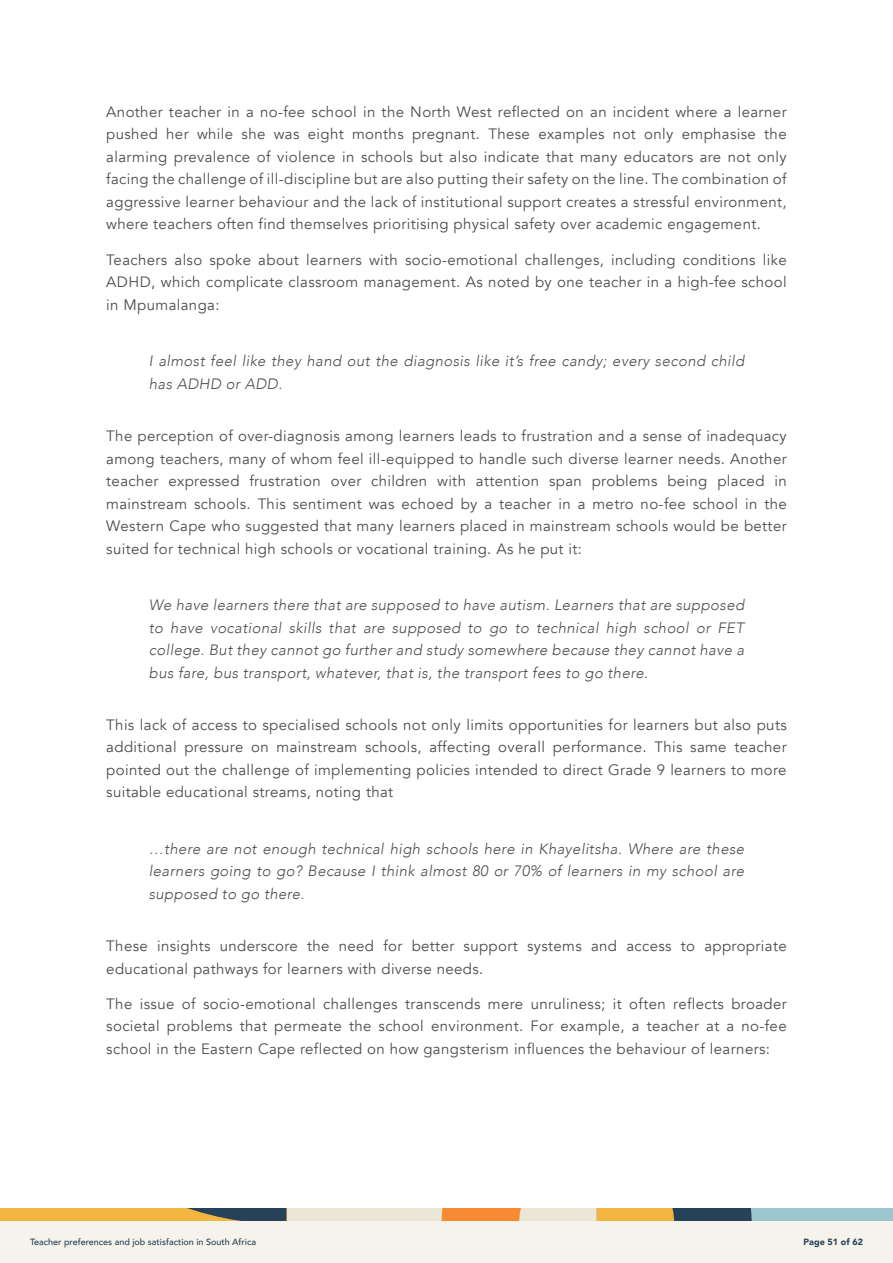
<style>
.page{position:relative;width:893px;height:1263px;background:#fff}
.page>*{position:absolute;margin:0;border:0;box-sizing:border-box;transform-origin:0 0}
.t1{font:15px/22.5px "Avenir";letter-spacing:.025em;color:#4d4d4f;text-align:justify}
.t2{font:italic 300 15px/22.5px "Avenir";letter-spacing:.025em;color:#4d4d4f;text-align:justify}
.t3{font:500 9px "Avenir";color:#264258}
.t4{font:900 9px "Avenir";color:#264258}
</style>
<div class="page">
<div style="left:0;top:1208px;width:893px;height:55px;background:#f5f3ec"></div>
<div style="left:0;top:1208px;width:893px;height:12px;background:#ebe7d7"></div>
<svg style="left:0;top:1208px;width:286px;height:12px"></svg>
<svg style="left:442px;top:1208px;width:451px;height:12px"></svg>
<p class="t1" style="left:106px;top:101px;width:682px">Another teacher in a no-fee school in the North West reflected on an incident where a learner pushed her while she was eight months pregnant. These examples not only emphasise the alarming prevalence of violence in schools but also indicate that many educators are not only facing the challenge of ill-discipline but are also putting their safety on the line. The combination of aggressive learner behaviour and the lack of institutional support creates a stressful environment, where teachers often find themselves prioritising physical safety over academic engagement.</p>
<p class="t1" style="left:106px;top:249px;width:682px">Teachers also spoke about learners with socio-emotional challenges, including conditions like ADHD, which complicate classroom management. As noted by one teacher in a high-fee school in Mpumalanga:</p>
<p class="t2" style="left:149px;top:350px;width:597px">I almost feel like they hand out the diagnosis like it’s free candy; every second child has ADHD or ADD.</p>
<p class="t1" style="left:106px;top:425px;width:682px">The perception of over-diagnosis among learners leads to frustration and a sense of inadequacy among teachers, many of whom feel ill-equipped to handle such diverse learner needs. Another teacher expressed frustration over children with attention span problems being placed in mainstream schools. This sentiment was echoed by a teacher in a metro no-fee school in the Western Cape who suggested that many learners placed in mainstream schools would be better suited for technical high schools or vocational training. As he put it:</p>
<p class="t2" style="left:149px;top:594px;width:597px">We have learners there that are supposed to have autism. Learners that are supposed to have vocational skills that are supposed to go to technical high school or FET college. But they cannot go further and study somewhere because they cannot have a bus fare, bus transport, whatever, that is, the transport fees to go there.</p>
<p class="t1" style="left:106px;top:714px;width:682px">This lack of access to specialised schools not only limits opportunities for learners but also puts additional pressure on mainstream schools, affecting overall performance. This same teacher pointed out the challenge of implementing policies intended to direct Grade 9 learners to more suitable educational streams, noting that</p>
<p class="t2" style="left:149px;top:837px;width:597px">…there are not enough technical high schools here in Khayelitsha. Where are these learners going to go? Because I think almost 80 or 70% of learners in my school are supposed to go there.</p>
<p class="t1" style="left:106px;top:935px;width:682px">These insights underscore the need for better support systems and access to appropriate educational pathways for learners with diverse needs.</p>
<p class="t1" style="left:106px;top:993px;width:682px">The issue of socio-emotional challenges transcends mere unruliness; it often reflects broader societal problems that permeate the school environment. For example, a teacher at a no-fee school in the Eastern Cape reflected on how gangsterism influences the behaviour of learners:</p>
<p class="t3" style="left:30px;top:1234px;width:228px">Teacher preferences and job satisfaction in South Africa</p>
<p class="t4" style="left:803px;top:1234px;width:61px">Page 51 of 62</p>
</div>
